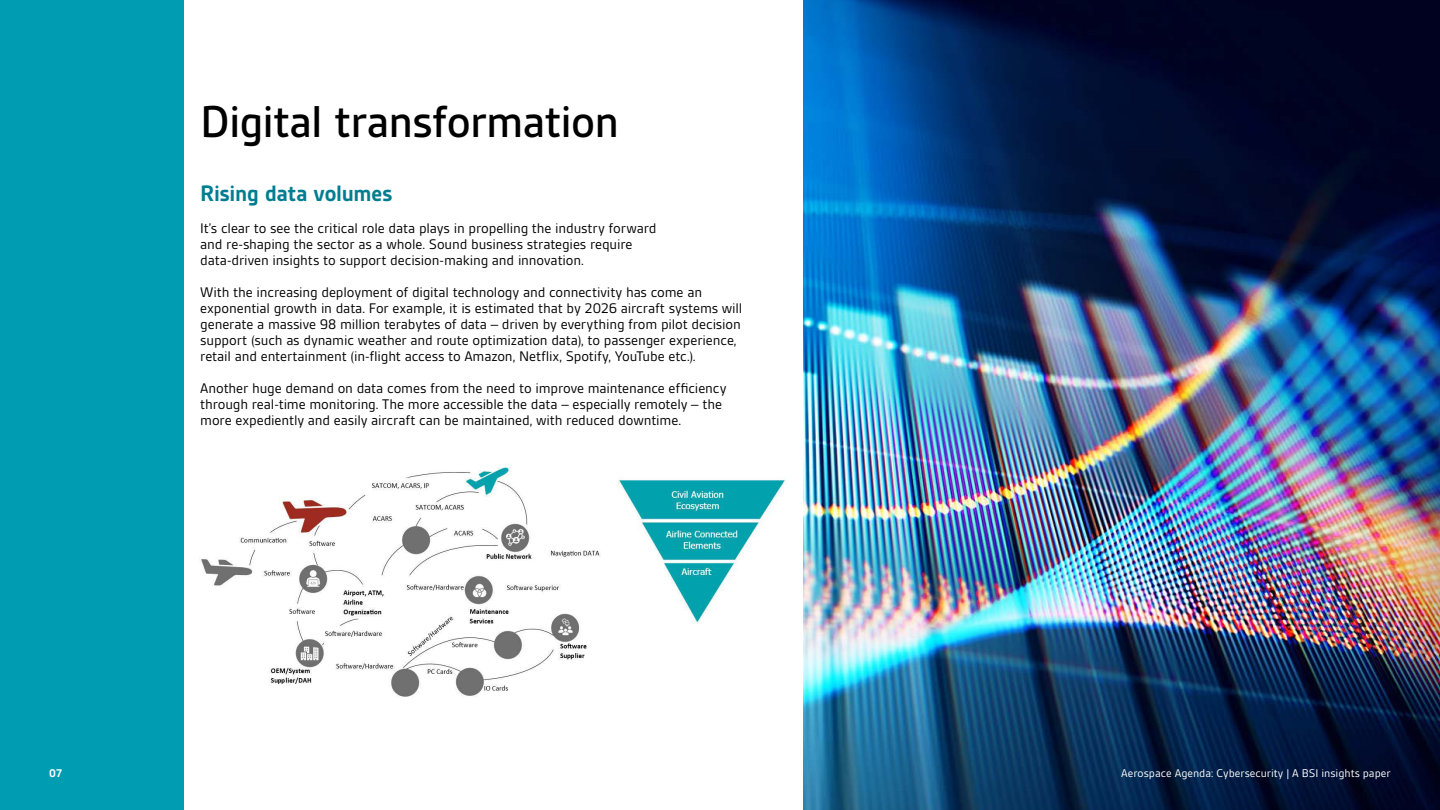
<style>
.page{position:relative;width:1440px;height:810px;background:#fff}
.page>*{position:absolute;margin:0;border:0;box-sizing:border-box;transform-origin:0 0}
.t1{font:500 48px "BSI Gesta";letter-spacing:-.02em;color:#000}
.t2{font:700 24px "BSI Gesta";letter-spacing:-.015em;color:#007d91}
.t3{font:15px/16px "BSI Gesta";letter-spacing:-.01em;color:#000}
.t4{font:12px "BSI Gesta";color:#fff}
.t5{font:700 12px "BSI Gesta";color:#fff}
</style>
<div class="page">
<img style="left:183px;top:458px;width:603px;height:241px">
<img style="left:804px;top:0;width:636px;height:810px">
<div style="left:0;top:0;width:183px;height:810px;background:#009db2"></div>
<h1 class="t1" style="left:200px;top:96px;width:420px">Digital transformation</h1>
<h2 class="t2" style="left:200px;top:181px;width:194px">Rising data volumes</h2>
<p class="t3" style="left:200px;top:220px;width:458px">It’s clear to see the critical role data plays in propelling the industry forward and re-shaping the sector as a whole. Sound business strategies require data-driven insights to support decision-making and innovation.</p>
<p class="t3" style="left:200px;top:284px;width:544px">With the increasing deployment of digital technology and connectivity has come an exponential growth in data. For example, it is estimated that by 2026 aircraft systems will generate a massive 98 million terabytes of data – driven by everything from pilot decision support (such as dynamic weather and route optimization data), to passenger experience, retail and entertainment (in-flight access to Amazon, Netflix, Spotify, YouTube etc.).</p>
<p class="t3" style="left:200px;top:380px;width:528px">Another huge demand on data comes from the need to improve maintenance efficiency through real-time monitoring. The more accessible the data – especially remotely – the more expediently and easily aircraft can be maintained, with reduced downtime.</p>
<p class="t5" style="left:49px;top:767px;width:14px">07</p>
<p class="t4" style="left:1121px;top:767px;width:271px">Aerospace Agenda: Cybersecurity | A BSI insights paper</p>
</div>
